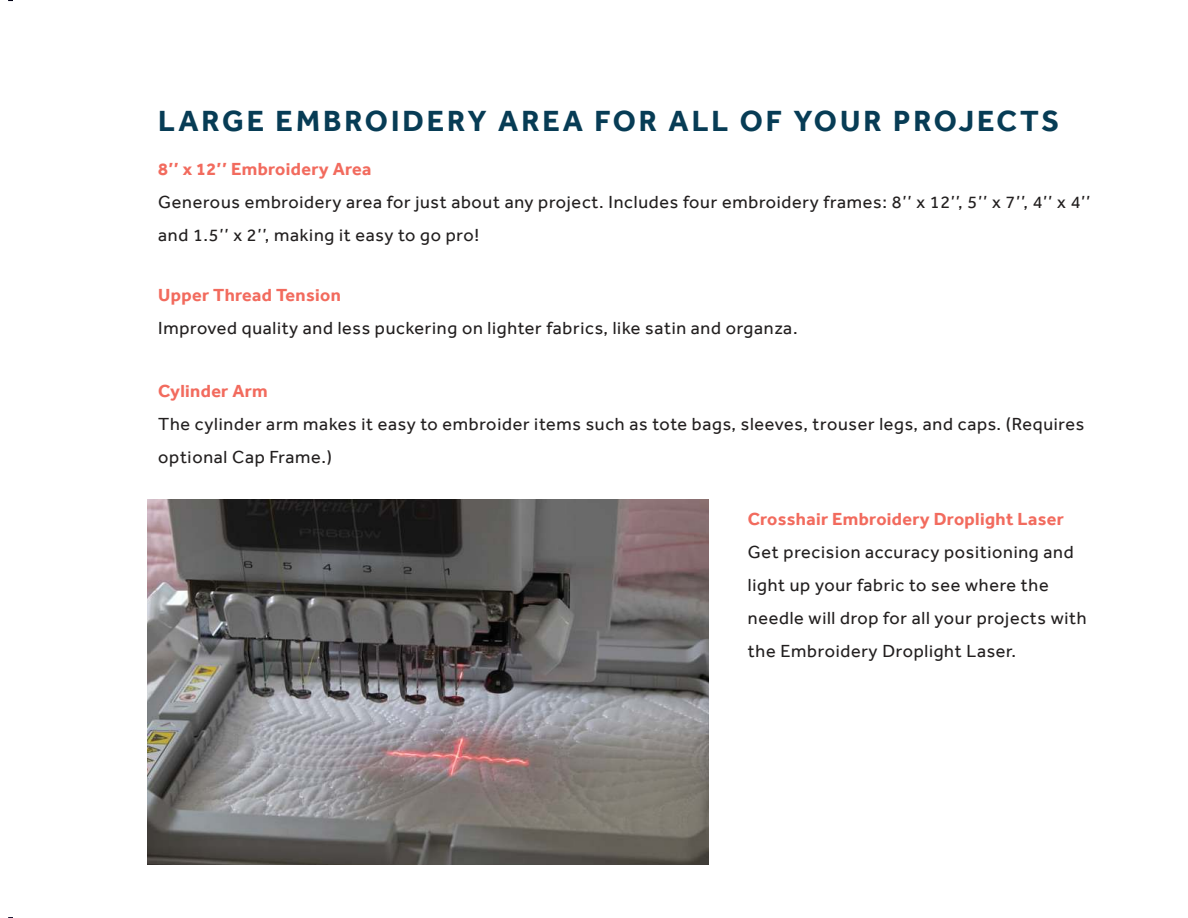
<style>
.page{position:relative;width:1188px;height:918px;background:#fff}
.page>*{position:absolute;margin:0;border:0;box-sizing:border-box;transform-origin:0 0}
.t1{font:700 30px "Effra";letter-spacing:.1em;color:#073c55}
.t2{font:18px/33px "Effra";letter-spacing:.04em;color:#221f1f}
.t3{font:700 18px "Effra";letter-spacing:.02em;color:#f26b5e}
</style>
<div class="page">
<img style="left:147px;top:500px;width:562px;height:364px">
<h1 class="t1" style="left:158px;top:109px;width:902px">LARGE EMBROIDERY AREA FOR ALL OF YOUR PROJECTS</h1>
<p class="t3" style="left:158px;top:161px;width:215px">8’’ x 12’’ Embroidery Area</p>
<p class="t2" style="left:158px;top:187px;width:934px">Generous embroidery area for just about any project. Includes four embroidery frames: 8’’ x 12’’, 5’’ x 7’’, 4’’ x 4’’ and 1.5’’ x 2’’, making it easy to go pro!</p>
<p class="t3" style="left:158px;top:287px;width:184px">Upper Thread Tension</p>
<p class="t2" style="left:158px;top:313px;width:641px">Improved quality and less puckering on lighter fabrics, like satin and organza.</p>
<p class="t3" style="left:158px;top:383px;width:111px">Cylinder Arm</p>
<p class="t2" style="left:158px;top:409px;width:928px">The cylinder arm makes it easy to embroider items such as tote bags, sleeves, trouser legs, and caps. (Requires optional Cap Frame.)</p>
<p class="t3" style="left:748px;top:512px;width:317px">Crosshair Embroidery Droplight Laser</p>
<p class="t2" style="left:748px;top:537px;width:340px">Get precision accuracy positioning and light up your fabric to see where the needle will drop for all your projects with the Embroidery Droplight Laser.</p>
</div>
